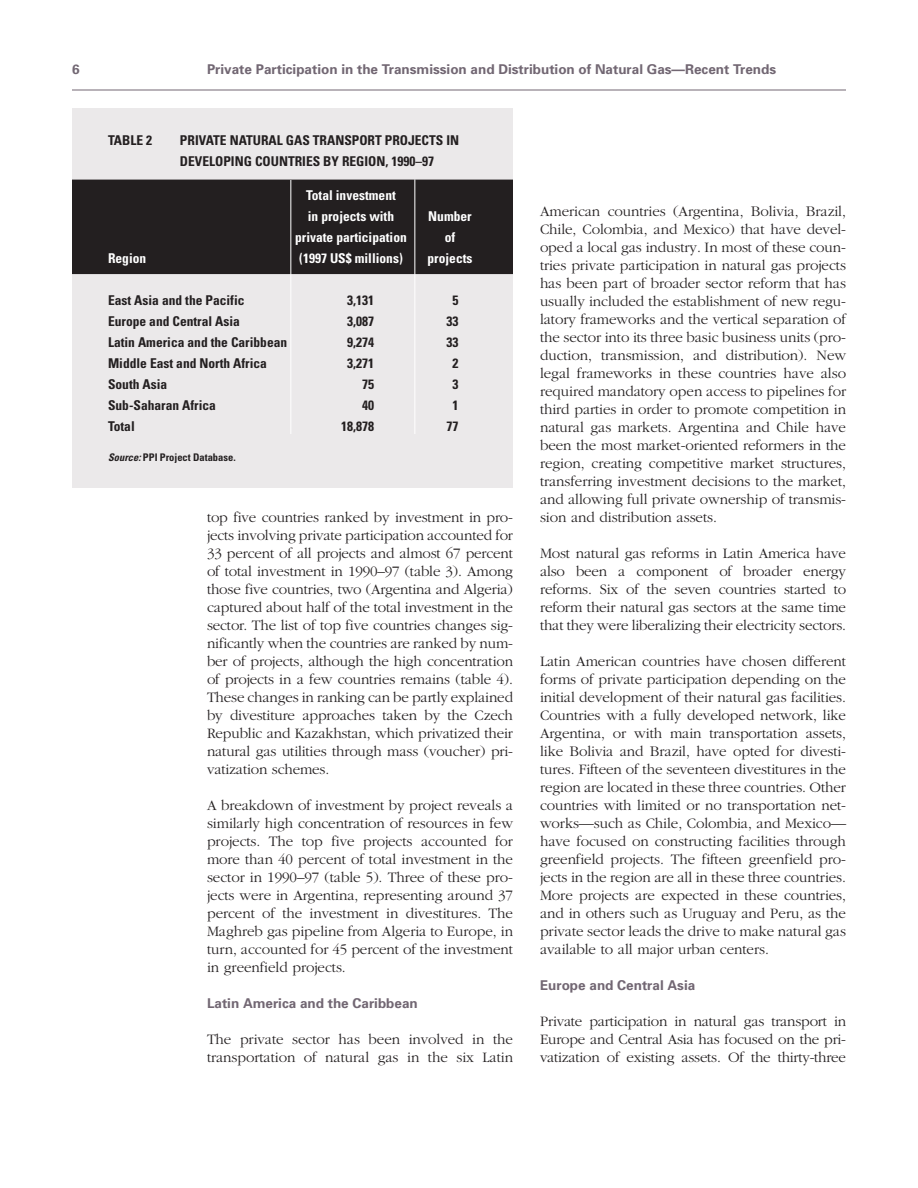
<style>
.page{position:relative;width:918px;height:1188px;background:#fff}
.page>*{position:absolute;margin:0;border:0;box-sizing:border-box;transform-origin:0 0}
.t1{font:300 15px/18px "Garamond";letter-spacing:-.005em;color:#231f20;text-align:justify}
.t2{font:700 condensed 13.5px/21px "Univers";color:#231f20}
.t3{font:700 13.5px "Univers";color:#726773}
.t4{font:700 condensed 13.5px/21px "Univers";color:#fff}
.t5{font:700 condensed 10.5px "Univers";color:#231f20}
.s1{font-style:italic}
</style>
<div class="page">
<hr style="left:72px;top:90px;width:774px;height:1px;background:#726773">
<div style="left:72px;top:108px;width:441px;height:379px;background:#ebe9ea"></div>
<div style="left:72px;top:180px;width:441px;height:94px;background:#231f20"></div>
<hr style="left:290px;top:180px;width:1px;height:254px;background:#fff">
<hr style="left:414px;top:179px;width:1px;height:255px;background:#fff">
<p class="t3" style="left:72px;top:64px;width:9px">6</p>
<p class="t3" style="left:207px;top:64px;width:571px">Private Participation in the Transmission and Distribution of Natural Gas—Recent Trends</p>
<p class="t2" style="left:108px;top:131px;width:46px">TABLE 2</p>
<p class="t2" style="left:180px;top:131px;width:281px">PRIVATE NATURAL GAS TRANSPORT PROJECTS IN<br>DEVELOPING COUNTRIES BY REGION, 1990–97</p>
<p class="t4" style="left:306px;top:186px;width:91px">Total investment in projects with</p>
<p class="t4" style="left:428px;top:207px;width:45px">Number</p>
<p class="t4" style="left:295px;top:228px;width:113px">private participation</p>
<p class="t4" style="left:445px;top:228px;width:12px">of</p>
<p class="t4" style="left:108px;top:249px;width:40px">Region</p>
<p class="t4" style="left:299px;top:249px;width:105px">(1997 US$ millions)</p>
<p class="t4" style="left:428px;top:249px;width:46px">projects</p>
<p class="t2" style="left:108px;top:291px;width:138px">East Asia and the Pacific</p>
<p class="t2" style="left:347px;top:291px;width:28px">3,131</p>
<p class="t2" style="left:452px;top:291px;width:7px">5</p>
<p class="t2" style="left:108px;top:312px;width:133px">Europe and Central Asia</p>
<p class="t2" style="left:347px;top:312px;width:28px">3,087</p>
<p class="t2" style="left:446px;top:312px;width:13px">33</p>
<p class="t2" style="left:108px;top:333px;width:181px">Latin America and the Caribbean</p>
<p class="t2" style="left:347px;top:333px;width:28px">9,274</p>
<p class="t2" style="left:446px;top:333px;width:13px">33</p>
<p class="t2" style="left:108px;top:354px;width:160px">Middle East and North Africa</p>
<p class="t2" style="left:347px;top:354px;width:28px">3,271</p>
<p class="t2" style="left:452px;top:354px;width:7px">2</p>
<p class="t2" style="left:108px;top:375px;width:61px">South Asia</p>
<p class="t2" style="left:362px;top:375px;width:13px">75</p>
<p class="t2" style="left:452px;top:375px;width:7px">3</p>
<p class="t2" style="left:108px;top:396px;width:109px">Sub-Saharan Africa</p>
<p class="t2" style="left:362px;top:396px;width:13px">40</p>
<p class="t2" style="left:452px;top:396px;width:7px">1</p>
<p class="t2" style="left:108px;top:417px;width:28px">Total</p>
<p class="t2" style="left:341px;top:417px;width:34px">18,878</p>
<p class="t2" style="left:446px;top:417px;width:13px">77</p>
<p class="t5" style="left:108px;top:454px;width:129px"><span class="s1">Source:</span>PPI Project Database.</p>
<p class="t1" style="left:207px;top:509px;width:308px">top five countries ranked by investment in pro&shy;jects involving private participation accounted for 33 percent of all projects and almost 67 percent of total investment in 1990–97 (table 3). Among those five countries, two (Argentina and Algeria) captured about half of the total investment in the sector. The list of top five countries changes sig&shy;nificantly when the countries are ranked by num&shy;ber of projects, although the high concentration of projects in a few countries remains (table 4).<br>These changes in ranking can be partly explained by divestiture approaches taken by the Czech Republic and Kazakhstan, which privatized their natural gas utilities through mass (voucher) pri&shy;vatization schemes.</p>
<p class="t1" style="left:207px;top:797px;width:308px">A breakdown of investment by project reveals a similarly high concentration of resources in few projects. The top five projects accounted for more than 40 percent of total investment in the sector in 1990–97 (table 5). Three of these pro&shy;jects were in Argentina, representing around 37 percent of the investment in divestitures. The Maghreb gas pipeline from Algeria to Europe, in turn, accounted for 45 percent of the investment in greenfield projects.</p>
<p class="t3" style="left:207px;top:998px;width:212px">Latin America and the Caribbean</p>
<p class="t1" style="left:207px;top:1031px;width:308px">The private sector has been involved in the transportation of natural gas in the six Latin</p>
<p class="t1" style="left:540px;top:203px;width:308px">American countries (Argentina, Bolivia, Brazil, Chile, Colombia, and Mexico) that have devel&shy;oped a local gas industry. In most of these coun&shy;tries private participation in natural gas projects has been part of broader sector reform that has usually included the establishment of new regu&shy;latory frameworks and the vertical separation of the sector into its three basic business units (pro&shy;duction, transmission, and distribution). New legal frameworks in these countries have also required mandatory open access to pipelines for third parties in order to promote competition in natural gas markets. Argentina and Chile have been the most market-oriented reformers in the region, creating competitive market structures, transferring investment decisions to the market, and allowing full private ownership of transmis&shy;sion and distribution assets.</p>
<p class="t1" style="left:540px;top:545px;width:308px">Most natural gas reforms in Latin America have also been a component of broader energy reforms. Six of the seven countries started to reform their natural gas sectors at the same time that they were liberalizing their electricity sectors.</p>
<p class="t1" style="left:540px;top:653px;width:308px">Latin American countries have chosen different forms of private participation depending on the initial development of their natural gas facilities.<br>Countries with a fully developed network, like Argentina, or with main transportation assets, like Bolivia and Brazil, have opted for divesti&shy;tures. Fifteen of the seventeen divestitures in the region are located in these three countries. Other countries with limited or no transportation net&shy;works—such as Chile, Colombia, and Mexico— have focused on constructing facilities through greenfield projects. The fifteen greenfield pro&shy;jects in the region are all in these three countries.<br>More projects are expected in these countries, and in others such as Uruguay and Peru, as the private sector leads the drive to make natural gas available to all major urban centers.</p>
<p class="t3" style="left:540px;top:980px;width:157px">Europe and Central Asia</p>
<p class="t1" style="left:540px;top:1013px;width:308px">Private participation in natural gas transport in Europe and Central Asia has focused on the pri&shy;vatization of existing assets. Of the thirty-three</p>
</div>
